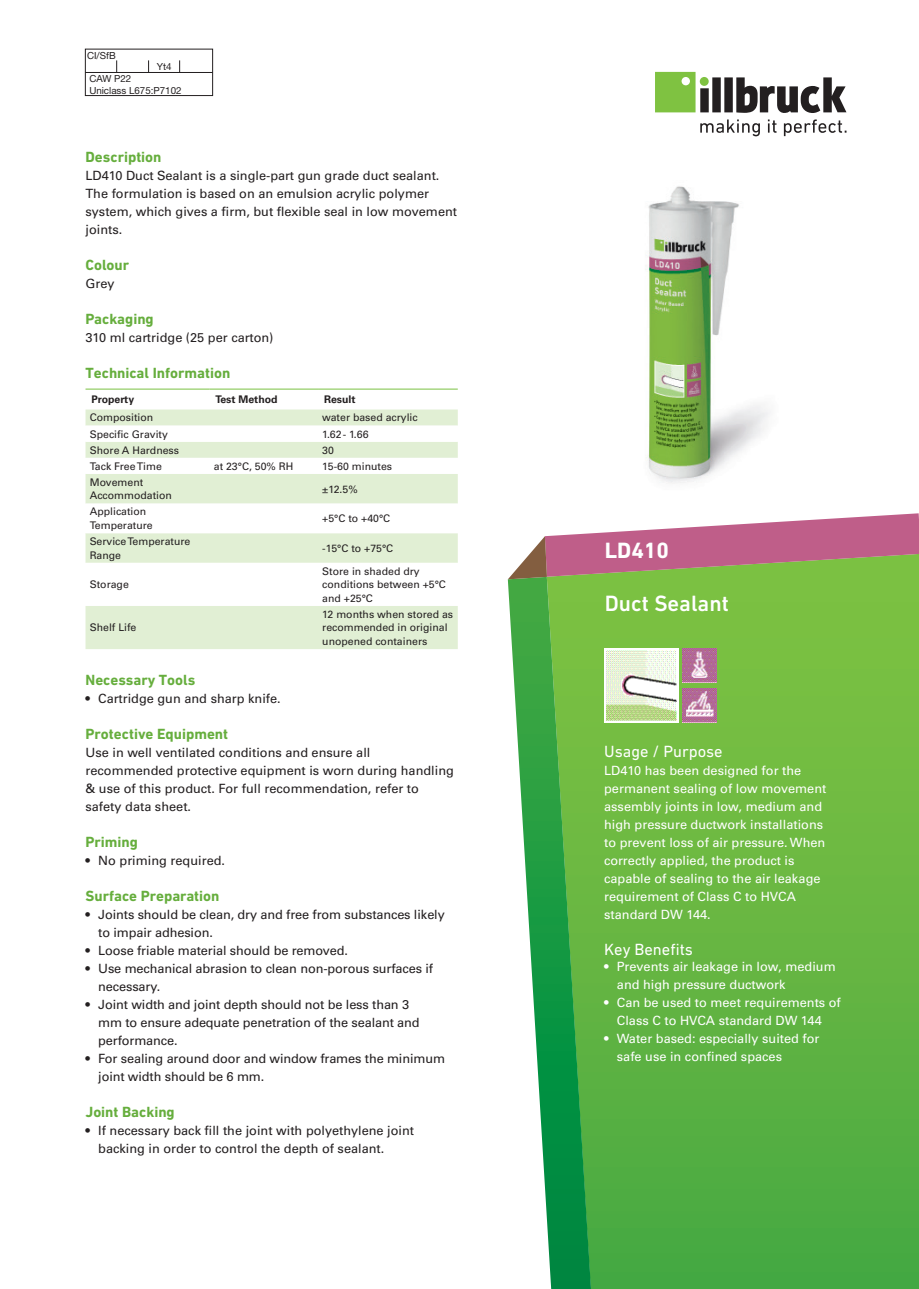
<style>
.page{position:relative;width:919px;height:1289px;background:#fff}
.page>*{position:absolute;margin:0;border:0;box-sizing:border-box;transform-origin:0 0}
.Product_name_white{font:500 22.5px "DIN Next W1 G";color:#fff}
.Shortcut{font:700 22.5px "DIN Next W1 G";color:#fff}
.Headlines_white{font:16.5px "DIN Next W1 G";color:#fff}
.Copytext_white{font:16.5px "DIN Next W1 G";color:#fff}
.Copytext_black{font:700 15px "DIN Next W1 G";color:#66ae3d}
.Headlines_Textgreen{font:700 15px "DIN Next W1 G";color:#66ae3d}
.Copytext_white-2{font:12.75px/18px "Univers LTCYR 55 Roman";letter-spacing:-.01em;color:#231f20}
.Copytext_white-3{font:12.75px/18px "Univers LTCYR 55 Roman";color:#fff}
.Copytext_black-2{font:12.75px/18px "Univers LTCYR 55 Roman";color:#231f20}
.Headlines_Textgreen-2{font:12.75px "Univers LTCYR 55 Roman";color:#231f20}
.Captions__Annotation{font:10.5px/13.5px "Univers LTCYR 55 Roman";color:#231f20}
.Captions__Annotation-2{font:700 10.5px "Univers LTCYR 65";color:#231f20}
.t1{font:9.75px "Helvetica Neue LT";color:#231f20}
</style>
<div class="page">
<svg style="left:655px;top:72px;width:191px;height:41px"></svg>
<svg style="left:700px;top:119px;width:59px;height:17px"></svg>
<svg style="left:767px;top:119px;width:9px;height:14px"></svg>
<svg style="left:783px;top:119px;width:63px;height:17px"></svg>
<svg style="left:591px;top:579px;width:327px;height:709px;background:#64b542"></svg>
<svg style="left:508px;top:579px;width:83px;height:709px"></svg>
<svg style="left:508px;top:513px;width:410px;height:66px"></svg>
<div style="left:85px;top:409px;width:373px;height:240px;background:#e1efd4"></div>
<svg style="left:85px;top:425px;width:373px;height:181px"></svg>
<hr style="left:85px;top:389px;width:124px;height:1px;background:#7bc142">
<hr style="left:209px;top:389px;width:109px;height:1px;background:#7bc142">
<hr style="left:318px;top:389px;width:140px;height:1px;background:#7bc142">
<div style="left:85px;top:49px;width:128px;height:47px;border:1px solid #231f20"></div>
<hr style="left:85px;top:72px;width:128px;height:1px;background:#231f20">
<svg style="left:116px;top:60px;width:1px;height:12px"></svg>
<svg style="left:148px;top:60px;width:1px;height:12px"></svg>
<svg style="left:179px;top:60px;width:1px;height:12px"></svg>
<img style="left:605px;top:648px;width:73px;height:74px">
<img style="left:682px;top:648px;width:34px;height:34px">
<img style="left:682px;top:688px;width:34px;height:34px">
<img style="left:645px;top:186px;width:125px;height:298px">
<p class="t1" style="left:87px;top:50px;width:30px">CI/SfB</p>
<p class="t1" style="left:89px;top:73px;width:44px">CAW P22</p>
<p class="t1" style="left:89px;top:85px;width:94px">Uniclass L675:P7102</p>
<p class="t1" style="left:157px;top:60px;width:16px">Yt4</p>
<p class="Headlines_Textgreen" style="left:85px;top:148px;width:77px">Description</p>
<p class="Copytext_white-2" style="left:85px;top:166px;width:355px">LD410 Duct Sealant is a single-part gun grade duct sealant.</p>
<p class="Copytext_white-2" style="left:85px;top:184px;width:373px">The formulation is based on an emulsion acrylic polymer system, which gives a firm, but flexible seal in low movement joints.</p>
<p class="Headlines_Textgreen" style="left:85px;top:256px;width:45px">Colour</p>
<p class="Copytext_white-2" style="left:85px;top:274px;width:31px">Grey</p>
<p class="Headlines_Textgreen" style="left:85px;top:310px;width:70px">Packaging</p>
<p class="Headlines_Textgreen-2" style="left:85px;top:329px;width:189px">310 ml cartridge (25 per carton)</p>
<p class="Headlines_Textgreen" style="left:85px;top:364px;width:146px">Technical Information</p>
<p class="Captions__Annotation-2" style="left:91px;top:392px;width:44px">Property</p>
<p class="Captions__Annotation-2" style="left:215px;top:392px;width:64px">Test Method</p>
<p class="Captions__Annotation-2" style="left:324px;top:392px;width:33px">Result</p>
<p class="Captions__Annotation" style="left:90px;top:410px;width:65px">Composition</p>
<p class="Captions__Annotation" style="left:322px;top:410px;width:97px">water based acrylic</p>
<p class="Captions__Annotation" style="left:90px;top:426px;width:80px">Specific Gravity</p>
<p class="Captions__Annotation" style="left:322px;top:426px;width:48px">1.62 - 1.66</p>
<p class="Captions__Annotation" style="left:90px;top:442px;width:91px">Shore A Hardness</p>
<p class="Captions__Annotation" style="left:322px;top:442px;width:13px">30</p>
<p class="Captions__Annotation" style="left:90px;top:459px;width:74px">Tack Free Time</p>
<p class="Captions__Annotation" style="left:214px;top:459px;width:81px">at 23°C, 50% RH</p>
<p class="Captions__Annotation" style="left:322px;top:459px;width:71px">15-60 minutes</p>
<p class="Captions__Annotation" style="left:90px;top:475px;width:84px">Movement<br>Accommodation</p>
<p class="Captions__Annotation" style="left:322px;top:481px;width:37px">±12.5%</p>
<p class="Captions__Annotation" style="left:90px;top:504px;width:64px">Application<br>Temperature</p>
<p class="Captions__Annotation" style="left:322px;top:511px;width:69px">+5°C to +40°C</p>
<p class="Captions__Annotation" style="left:90px;top:534px;width:102px">Service Temperature<br>Range</p>
<p class="Captions__Annotation" style="left:322px;top:541px;width:72px">-15°C to +75°C</p>
<p class="Captions__Annotation" style="left:90px;top:577px;width:41px">Storage</p>
<p class="Captions__Annotation" style="left:322px;top:563px;width:125px">Store in shaded dry conditions between +5°C and +25°C</p>
<p class="Captions__Annotation" style="left:90px;top:620px;width:48px">Shelf Life</p>
<p class="Captions__Annotation" style="left:322px;top:607px;width:132px">12 months when stored as recommended in original unopened containers</p>
<p class="Copytext_black" style="left:85px;top:670px;width:111px">Necessary Tools</p>
<p class="Copytext_black-2" style="left:85px;top:688px;width:197px">• Cartridge gun and sharp knife.</p>
<p class="Copytext_black" style="left:85px;top:724px;width:144px">Protective Equipment</p>
<p class="Copytext_white-2" style="left:85px;top:742px;width:370px">Use in well ventilated conditions and ensure all recommended protective equipment is worn during handling &amp; use of this product. For full recommendation, refer to safety data sheet.</p>
<p class="Copytext_black" style="left:85px;top:832px;width:54px">Priming</p>
<p class="Copytext_black-2" style="left:85px;top:850px;width:141px">• No priming required.</p>
<p class="Copytext_black" style="left:85px;top:886px;width:135px">Surface Preparation</p>
<p class="Copytext_white-2" style="left:98px;top:904px;width:348px;text-indent:-13px">• Joints should be clean, dry and free from substances likely to impair adhesion.</p>
<p class="Copytext_white-2" style="left:85px;top:940px;width:264px">• Loose friable material should be removed.</p>
<p class="Copytext_white-2" style="left:98px;top:958px;width:336px;text-indent:-13px">• Use mechanical abrasion to clean non-porous surfaces if necessary.</p>
<p class="Copytext_white-2" style="left:98px;top:994px;width:323px;text-indent:-13px">• Joint width and joint depth should not be less than 3 mm to ensure adequate penetration of the sealant and performance.</p>
<p class="Copytext_white-2" style="left:98px;top:1048px;width:348px;text-indent:-13px">• For sealing around door and window frames the minimum joint width should be 6 mm.</p>
<p class="Copytext_black" style="left:85px;top:1102px;width:91px">Joint Backing</p>
<p class="Copytext_black-2" style="left:98px;top:1120px;width:317px;text-indent:-13px">• If necessary back fill the joint with polyethylene joint backing in order to control the depth of sealant.</p>
<p class="Shortcut" style="left:604px;top:537px;width:66px">LD410</p>
<p class="Product_name_white" style="left:604px;top:590px;width:126px">Duct Sealant</p>
<p class="Headlines_white" style="left:604px;top:741px;width:120px">Usage / Purpose</p>
<p class="Copytext_white-3" style="left:604px;top:760px;width:224px">LD410 has been designed for the permanent sealing of low movement assembly joints in low, medium and high pressure ductwork installations to prevent loss of air pressure. When correctly applied, the product is capable of sealing to the air leakage requirement of Class C to HVCA standard DW 144.</p>
<p class="Copytext_white" style="left:604px;top:939px;width:90px">Key Benefits</p>
<p class="Copytext_white-3" style="left:617px;top:957px;width:220px;text-indent:-13px">• Prevents air leakage in low, medium and high pressure ductwork</p>
<p class="Copytext_white-3" style="left:604px;top:993px;width:238px;text-align:center">• Can be used to meet requirements of<br>Class C to HVCA standard DW 144</p>
<p class="Copytext_white-3" style="left:617px;top:1029px;width:204px;text-indent:-13px">• Water based: especially suited for safe use in confined spaces</p>
</div>
